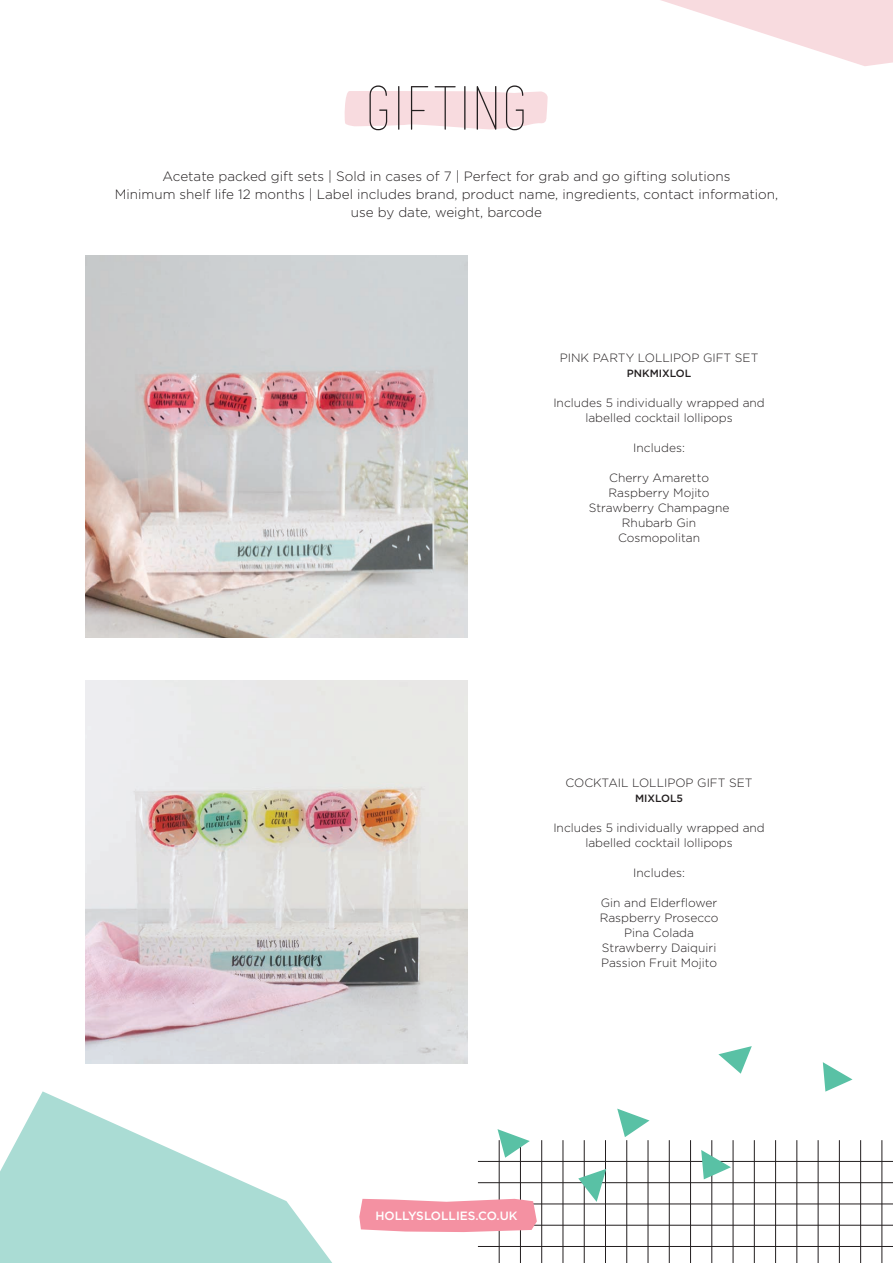
<style>
.page{position:relative;width:893px;height:1263px;background:#fff}
.page>*{position:absolute;margin:0;border:0;box-sizing:border-box;transform-origin:0 0}
.t1{font:100 60px "Mensch";letter-spacing:-.02em;color:#231f20}
.t2{font:300 13.5px/18px "Gotham";color:#231f20;text-align:center}
.t3{font:300 12px "Gotham";color:#231f20}
.t4{font:500 12px "Gotham";color:#fff}
.t5{font:500 10.5px "Gotham";color:#231f20}
</style>
<div class="page">
<svg style="left:344px;top:91px;width:204px;height:38px;background:#f8dee2"></svg>
<svg style="left:661px;top:0;width:232px;height:66px"></svg>
<img style="left:85px;top:680px;width:383px;height:383px">
<hr style="left:478px;top:1246px;width:415px;height:1px;background:#231f20">
<hr style="left:478px;top:1225px;width:415px;height:1px;background:#231f20">
<hr style="left:478px;top:1204px;width:415px;height:1px;background:#231f20">
<hr style="left:478px;top:1182px;width:415px;height:1px;background:#231f20">
<hr style="left:478px;top:1161px;width:415px;height:1px;background:#231f20">
<hr style="left:882px;top:1140px;width:1px;height:123px;background:#231f20">
<hr style="left:860px;top:1140px;width:1px;height:123px;background:#231f20">
<hr style="left:839px;top:1140px;width:1px;height:123px;background:#231f20">
<hr style="left:818px;top:1140px;width:1px;height:123px;background:#231f20">
<hr style="left:797px;top:1140px;width:1px;height:123px;background:#231f20">
<hr style="left:775px;top:1140px;width:1px;height:123px;background:#231f20">
<hr style="left:754px;top:1140px;width:1px;height:123px;background:#231f20">
<hr style="left:733px;top:1140px;width:1px;height:123px;background:#231f20">
<hr style="left:711px;top:1140px;width:1px;height:123px;background:#231f20">
<hr style="left:690px;top:1140px;width:1px;height:123px;background:#231f20">
<hr style="left:669px;top:1140px;width:1px;height:123px;background:#231f20">
<hr style="left:648px;top:1140px;width:1px;height:123px;background:#231f20">
<hr style="left:626px;top:1140px;width:1px;height:123px;background:#231f20">
<hr style="left:605px;top:1140px;width:1px;height:123px;background:#231f20">
<hr style="left:584px;top:1140px;width:1px;height:123px;background:#231f20">
<hr style="left:563px;top:1140px;width:1px;height:123px;background:#231f20">
<hr style="left:541px;top:1140px;width:1px;height:123px;background:#231f20">
<hr style="left:520px;top:1140px;width:1px;height:123px;background:#231f20">
<hr style="left:499px;top:1140px;width:1px;height:123px;background:#231f20">
<svg style="left:701px;top:1150px;width:30px;height:29px"></svg>
<svg style="left:823px;top:1062px;width:29px;height:29px"></svg>
<svg style="left:578px;top:1169px;width:28px;height:33px"></svg>
<svg style="left:718px;top:1046px;width:34px;height:28px"></svg>
<svg style="left:617px;top:1108px;width:32px;height:29px"></svg>
<svg style="left:497px;top:1129px;width:33px;height:29px"></svg>
<svg style="left:359px;top:1199px;width:178px;height:33px;background:#f499a9"></svg>
<svg style="left:0;top:1091px;width:332px;height:172px;fill:#aadcd4"></svg>
<img style="left:85px;top:255px;width:383px;height:383px">
<p class="t1" style="left:364px;top:74px;width:167px">GIFTING</p>
<p class="t2" style="left:163px;top:167px;width:569px">Acetate packed gift sets | Sold in cases of 7 | Perfect for grab and go gifting solutions</p>
<p class="t2" style="left:115px;top:185px;width:665px">Minimum shelf life 12 months | Label includes brand, product name, ingredients, contact information, use by date, weight, barcode</p>
<p class="t3" style="left:560px;top:351px;width:200px">PINK PARTY LOLLIPOP GIFT SET</p>
<p class="t5" style="left:627px;top:367px;width:66px">PNKMIXLOL</p>
<p class="t3" style="left:553px;top:396px;width:213px">Includes 5 individually wrapped and</p>
<p class="t3" style="left:585px;top:411px;width:149px">labelled cocktail lollipops</p>
<p class="t3" style="left:633px;top:441px;width:53px">Includes:</p>
<p class="t3" style="left:609px;top:471px;width:101px">Cherry Amaretto</p>
<p class="t3" style="left:609px;top:486px;width:103px">Raspberry Mojito</p>
<p class="t3" style="left:589px;top:501px;width:142px">Strawberry Champagne</p>
<p class="t3" style="left:622px;top:516px;width:76px">Rhubarb Gin</p>
<p class="t3" style="left:618px;top:531px;width:84px">Cosmopolitan</p>
<p class="t3" style="left:565px;top:776px;width:189px">COCKTAIL LOLLIPOP GIFT SET</p>
<p class="t5" style="left:635px;top:792px;width:50px">MIXLOL5</p>
<p class="t3" style="left:553px;top:821px;width:213px">Includes 5 individually wrapped and</p>
<p class="t3" style="left:585px;top:836px;width:149px">labelled cocktail lollipops</p>
<p class="t3" style="left:633px;top:866px;width:53px">Includes:</p>
<p class="t3" style="left:601px;top:896px;width:118px">Gin and Elderflower</p>
<p class="t3" style="left:600px;top:911px;width:120px">Raspberry Prosecco</p>
<p class="t3" style="left:624px;top:926px;width:71px">Pina Colada</p>
<p class="t3" style="left:602px;top:941px;width:116px">Strawberry Daiquiri</p>
<p class="t3" style="left:601px;top:956px;width:118px">Passion Fruit Mojito</p>
<p class="t4" style="left:376px;top:1209px;width:143px">HOLLYSLOLLIES.CO.UK</p>
</div>
